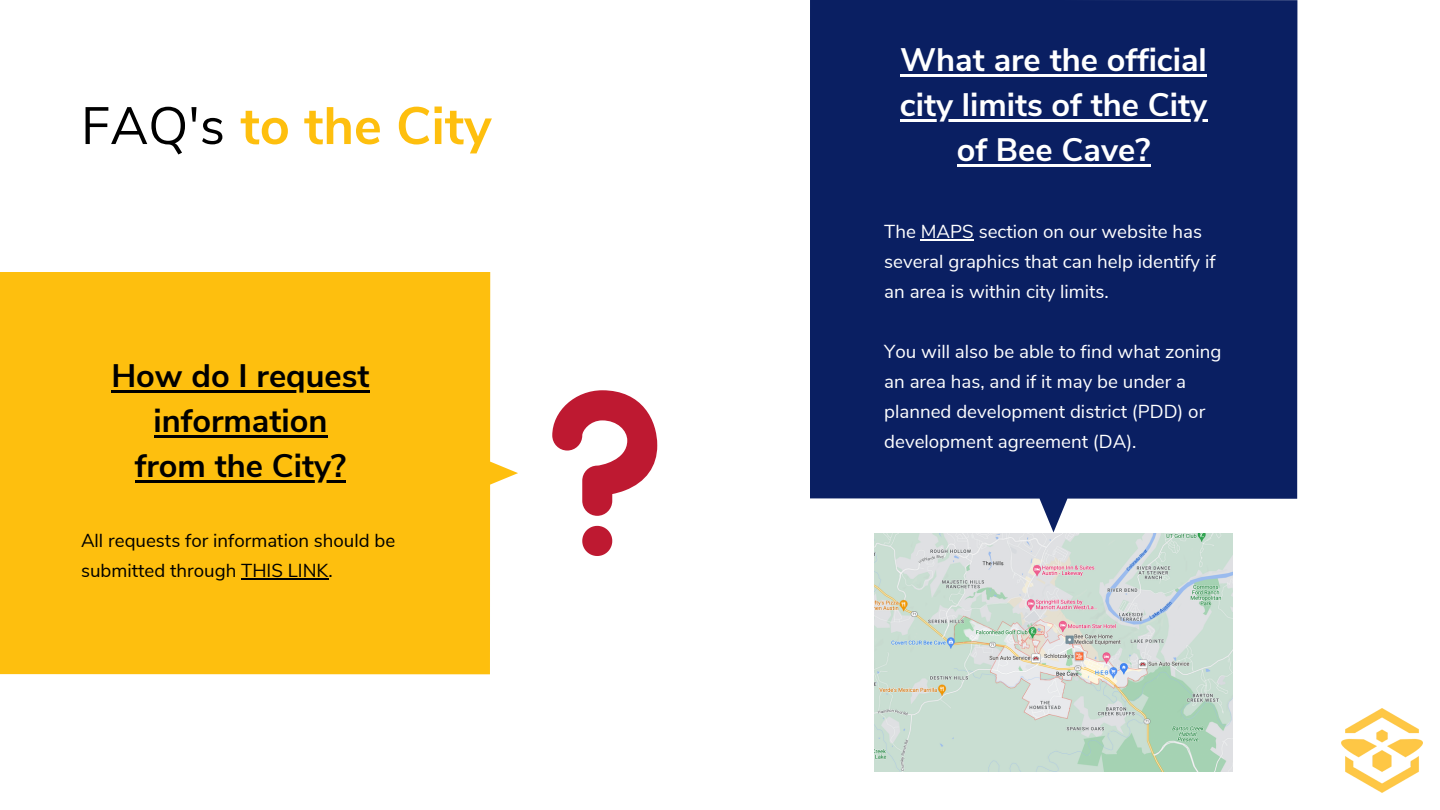
<style>
.page{position:relative;width:1440px;height:810px;background:#fff}
.page>*{position:absolute;margin:0;border:0;box-sizing:border-box;transform-origin:0 0}
.t1{font:700 52.4px "Nunito Sans";color:#febf0e}
.t2{font:700 32.5px/45px "Nunito Sans";color:#fff;text-align:center}
.t3{font:700 32.5px/45px "Nunito Sans";color:#000;text-align:center}
.t4{font:18.8px/30px "Nunito Sans";color:#fff}
.t5{font:18.8px/30px "Nunito Sans";color:#000}
.s1{font-weight:400;color:#000}
</style>
<div class="page">
<svg style="left:27px;top:674px;width:34px;height:1px"></svg>
<div style="left:0;top:272px;width:518px;height:402px;background:#febf0e"></div>
<div style="left:810px;top:0;width:487px;height:532px;background:#0a1f62"></div>
<img style="left:874px;top:534px;width:359px;height:238px">
<svg style="left:552px;top:390px;width:105px;height:126px"></svg>
<svg style="left:582px;top:526px;width:30px;height:30px"></svg>
<hr style="left:900px;top:74px;width:307px;height:3px;background:#fff">
<hr style="left:900px;top:119px;width:307px;height:3px;background:#fff">
<hr style="left:957px;top:164px;width:193px;height:3px;background:#fff">
<hr style="left:921px;top:239px;width:53px;height:2px;background:#fff">
<hr style="left:111px;top:390px;width:259px;height:3px;background:#000">
<hr style="left:154px;top:435px;width:173px;height:3px;background:#000">
<hr style="left:135px;top:480px;width:196px;height:3px;background:#000">
<hr style="left:331px;top:480px;width:15px;height:3px;background:#000">
<hr style="left:241px;top:578px;width:87px;height:2px;background:#000">
<img style="left:1342px;top:708px;width:81px;height:85px">
<p class="t1" style="left:81px;top:91px;width:412px"><span class="s1">FAQ's</span> to the City</p>
<p class="t3" style="left:111px;top:354px;width:260px">How do I request information</p>
<p class="t3" style="left:135px;top:444px;width:213px">from the City?</p>
<p class="t5" style="left:81px;top:526px;width:316px">All requests for information should be submitted through THIS LINK.</p>
<p class="t2" style="left:900px;top:38px;width:309px">What are the official city limits of the City of Bee Cave?</p>
<p class="t4" style="left:884px;top:216px;width:333px">The MAPS section on our website has several graphics that can help identify if an area is within city limits.</p>
<p class="t4" style="left:884px;top:336px;width:339px">You will also be able to find what zoning an area has, and if it may be under a planned development district (PDD) or development agreement (DA).</p>
</div>
